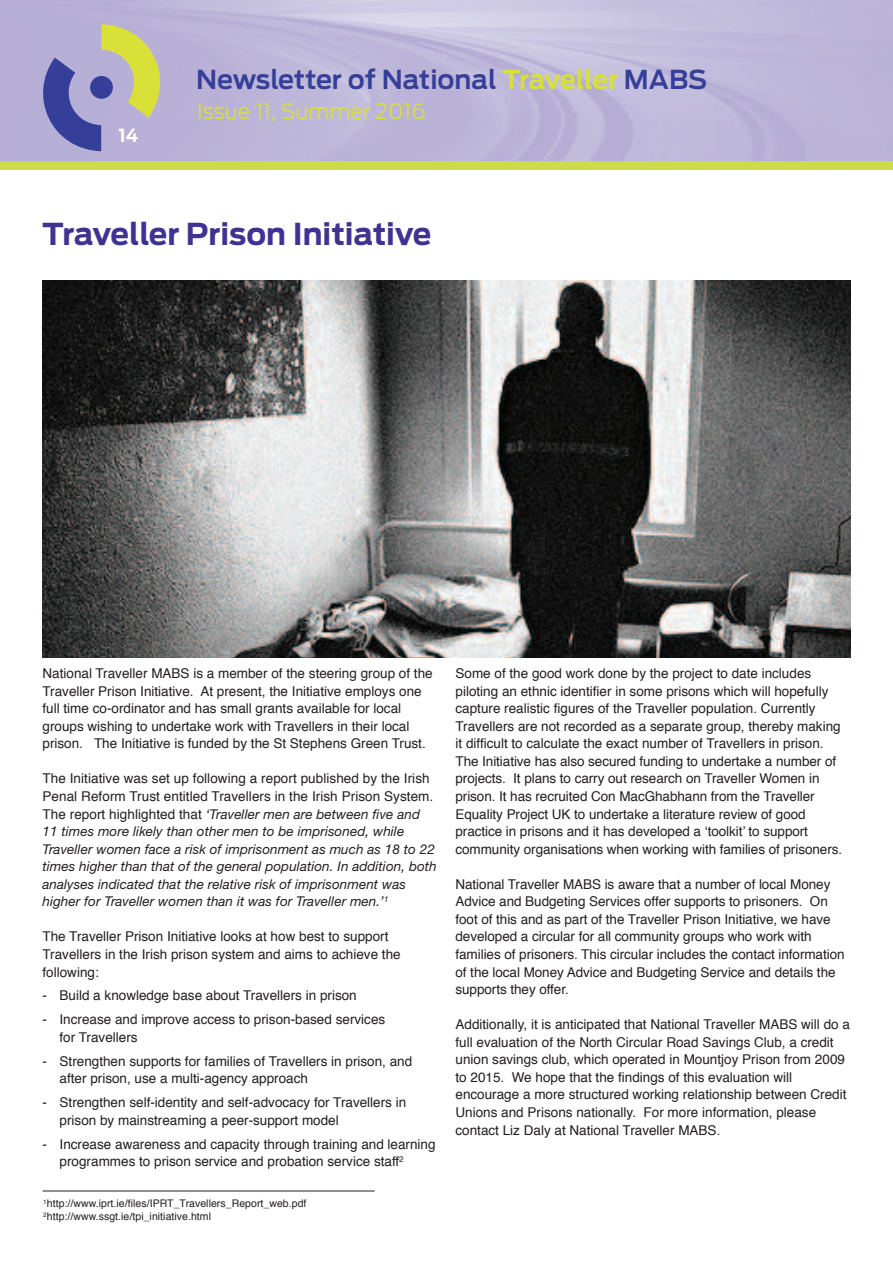
<style>
.page{position:relative;width:893px;height:1263px;background:#fff}
.page>*{position:absolute;margin:0;border:0;box-sizing:border-box;transform-origin:0 0}
.t1{font:700 30px "Ford Antenna";color:#3f3293}
.t2{font:600 25.95px "Ford Antenna";color:#353e99}
.t3{font:300 21.15px "Ford Antenna";color:#d9e139}
.t4{font:700 18px "Ford Antenna";color:#fff}
.t5{font:13.5px/17.5px "Helvetica";color:#231f20}
.t6{font:italic 13.5px/17.5px "Helvetica Neue";letter-spacing:.005em;color:#231f20}
.t7{font:10.5px/12.6px "Helvetica";letter-spacing:.005em;color:#231f20}
.s1{color:#d9e139}
.s2{font-family:"Helvetica";font-style:normal}
</style>
<div class="page">
<img style="left:0;top:0;width:893px;height:162px">
<svg style="left:43px;top:24px;width:135px;height:127px;background:#a5a3b3"></svg>
<div style="left:0;top:162px;width:893px;height:8px;background:#cddc44"></div>
<img style="left:43px;top:280px;width:807px;height:377px">
<hr style="left:43px;top:1191px;width:332px;height:1px;background:#231f20">
<h3 class="t4" style="left:119px;top:129px;width:21px">14</h3>
<h2 class="t2" style="left:196px;top:69px;width:513px">Newsletter of National <span class="s1">Traveller</span> MABS</h2>
<h3 class="t3" style="left:197px;top:104px;width:230px">Issue 11, Summer 2016</h3>
<h1 class="t1" style="left:43px;top:223px;width:390px">Traveller Prison Initiative</h1>
<p class="t5" style="left:43px;top:666px;width:392px">National Traveller MABS is a member of the steering group of the Traveller Prison Initiative. At present, the Initiative employs one full time co-ordinator and has small grants available for local groups wishing to undertake work with Travellers in their local prison. The Initiative is funded by the St Stephens Green Trust.</p>
<p class="t5" style="left:43px;top:771px;width:392px">The Initiative was set up following a report published by the Irish<br>Penal Reform Trust entitled Travellers in the Irish Prison System.</p>
<p class="t6" style="left:43px;top:806px;width:396px"><span class="s2">The report highlighted that</span> ‘Traveller men are between five and 11 times more likely than other men to be imprisoned, while Traveller women face a risk of imprisonment as much as 18 to 22 times higher than that of the general population. In addition, both analyses indicated that the relative risk of imprisonment was higher for Traveller women than it was for Traveller men.’<sup>1</sup></p>
<p class="t5" style="left:43px;top:929px;width:360px">The Traveller Prison Initiative looks at how best to support<br>Travellers in the Irish prison system and aims to achieve the following:</p>
<p class="t5" style="left:43px;top:988px;width:316px">- Build a knowledge base about Travellers in prison</p>
<p class="t5" style="left:60px;top:1012px;width:327px;text-indent:-17px">- Increase and improve access to prison-based services for Travellers</p>
<p class="t5" style="left:60px;top:1053px;width:354px;text-indent:-17px">- Strengthen supports for families of Travellers in prison, and after prison, use a multi-agency approach</p>
<p class="t5" style="left:60px;top:1095px;width:348px;text-indent:-17px">- Strengthen self-identity and self-advocacy for Travellers in prison by mainstreaming a peer-support model</p>
<p class="t5" style="left:60px;top:1136px;width:377px;text-indent:-17px">- Increase awareness and capacity through training and learning programmes to prison service and probation service staff<sup>2</sup></p>
<p class="t7" style="left:43px;top:1198px;width:265px"><sup>1</sup>http://www.iprt.ie/files/IPRT_Travellers_Report_web.pdf<br><sup>2</sup>http://www.ssgt.ie/tpi_initiative.html</p>
<p class="t5" style="left:455px;top:666px;width:388px">Some of the good work done by the project to date includes piloting an ethnic identifier in some prisons which will hopefully capture realistic figures of the Traveller population. Currently Travellers are not recorded as a separate group, thereby making it difficult to calculate the exact number of Travellers in prison.<br>The Initiative has also secured funding to undertake a number of projects. It plans to carry out research on Traveller Women in prison. It has recruited Con MacGhabhann from the Traveller Equality Project UK to undertake a literature review of good practice in prisons and it has developed a ‘toolkit’ to support community organisations when working with families of prisoners.</p>
<p class="t5" style="left:455px;top:876px;width:391px">National Traveller MABS is aware that a number of local Money Advice and Budgeting Services offer supports to prisoners. On foot of this and as part of the Traveller Prison Initiative, we have developed a circular for all community groups who work with families of prisoners. This circular includes the contact information of the local Money Advice and Budgeting Service and details the supports they offer.</p>
<p class="t5" style="left:455px;top:1017px;width:396px">Additionally, it is anticipated that National Traveller MABS will do a full evaluation of the North Circular Road Savings Club, a credit union savings club, which operated in Mountjoy Prison from 2009 to 2015. We hope that the findings of this evaluation will encourage a more structured working relationship between Credit Unions and Prisons nationally. For more information, please contact Liz Daly at National Traveller MABS.</p>
</div>
